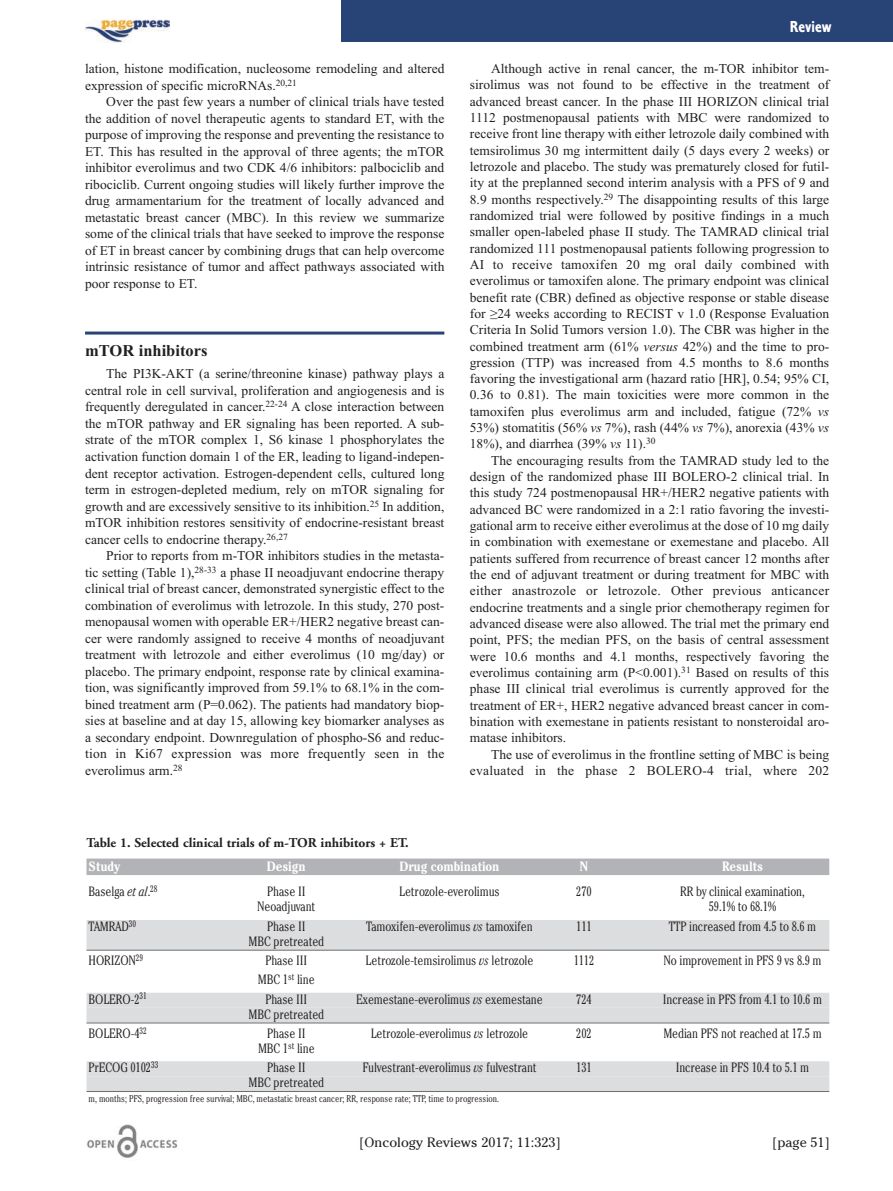
<style>
.page{position:relative;width:893px;height:1191px;background:#fff}
.page>*{position:absolute;margin:0;border:0;box-sizing:border-box;transform-origin:0 0}
.t1{font:700 16.5px "Times New Roman";color:#231f20}
.t2{font:16.5px "Corinthian Bold Condensed Plain";color:#fff}
.t3{font:13.5px/16.4px "Times New Roman";color:#231f20;text-align:justify}
.t4{font:300 condensed 13.5px "Cheltenham";letter-spacing:-.01em;color:#231f20}
.t5{font:700 13.5px "Adobe Garamond";color:#231f20}
.t6{font:13.5px "Cheltenham";color:#231f20}
.t7{font:700 condensed 13.5px "Cheltenham";letter-spacing:-.01em;color:#fff}
.t8{font:300 condensed 9.75px "Cheltenham";color:#231f20}
.s1{font-style:italic}
</style>
<div class="page">
<div style="left:342px;top:0;width:551px;height:41px;background:#284375"></div>
<hr style="left:85px;top:331px;width:359px;height:3px;background:#284375">
<img style="left:85px;top:19px;width:85px;height:24px">
<img style="left:86px;top:1124px;width:92px;height:35px">
<div style="left:87px;top:858px;width:742px;height:17px;background:#b2b3b7"></div>
<div style="left:87px;top:920px;width:742px;height:15px;background:#dcdddf"></div>
<div style="left:87px;top:935px;width:742px;height:15px;background:#dcdddf"></div>
<hr style="left:87px;top:950px;width:742px;height:1px;background:#6c6d70">
<div style="left:87px;top:992px;width:742px;height:15px;background:#dcdddf"></div>
<div style="left:87px;top:1007px;width:742px;height:15px;background:#dcdddf"></div>
<hr style="left:87px;top:1022px;width:742px;height:1px;background:#6c6d70">
<div style="left:87px;top:1061px;width:742px;height:15px;background:#dcdddf"></div>
<div style="left:87px;top:1076px;width:742px;height:15px;background:#dcdddf"></div>
<hr style="left:87px;top:1091px;width:742px;height:1px;background:#6c6d70">
<p class="t3" style="left:85px;top:60px;width:361px">lation, histone modification, nucleosome remodeling and altered expression of specific microRNAs.<sup>20,21</sup></p>
<p class="t3" style="left:85px;top:93px;width:361px;text-indent:21px">Over the past few years a number of clinical trials have tested the addition of novel therapeutic agents to standard ET, with the purpose of improving the response and preventing the resistance to ET. This has resulted in the approval of three agents; the mTOR inhibitor everolimus and two CDK 4/6 inhibitors: palbociclib and ribociclib. Current ongoing studies will likely further improve the drug armamentarium for the treatment of locally advanced and metastatic breast cancer (MBC). In this review we summarize some of the clinical trials that have seeked to improve the response of ET in breast cancer by combining drugs that can help overcome intrinsic resistance of tumor and affect pathways associated with poor response to ET.</p>
<p class="t1" style="left:85px;top:340px;width:124px">mTOR inhibitors</p>
<p class="t3" style="left:85px;top:365px;width:361px;text-indent:21px">The PI3K-AKT (a serine/threonine kinase) pathway plays a central role in cell survival, proliferation and angiogenesis and is frequently deregulated in cancer.<sup>22-24</sup> A close interaction between the mTOR pathway and ER signaling has been reported. A sub&shy;strate of the mTOR complex 1, S6 kinase 1 phosphorylates the activation function domain 1 of the ER, leading to ligand-indepen&shy;dent receptor activation. Estrogen-dependent cells, cultured long term in estrogen-depleted medium, rely on mTOR signaling for growth and are excessively sensitive to its inhibition.<sup>25</sup> In addition, mTOR inhibition restores sensitivity of endocrine-resistant breast cancer cells to endocrine therapy.<sup>26,27</sup></p>
<p class="t3" style="left:85px;top:547px;width:361px;text-indent:21px">Prior to reports from m-TOR inhibitors studies in the metasta&shy;tic setting (Table 1),<sup>28-33</sup> a phase II neoadjuvant endocrine therapy clinical trial of breast cancer, demonstrated synergistic effect to the combination of everolimus with letrozole. In this study, 270 post&shy;menopausal women with operable ER+/HER2 negative breast can&shy;cer were randomly assigned to receive 4 months of neoadjuvant treatment with letrozole and either everolimus (10 mg/day) or placebo. The primary endpoint, response rate by clinical examina&shy;tion, was significantly improved from 59.1% to 68.1% in the com&shy;bined treatment arm (P=0.062). The patients had mandatory biop&shy;sies at baseline and at day 15, allowing key biomarker analyses as a secondary endpoint. Downregulation of phospho-S6 and reduc&shy;tion in Ki67 expression was more frequently seen in the everolimus arm.<sup>28</sup></p>
<p class="t2" style="left:790px;top:21px;width:43px">Review</p>
<p class="t3" style="left:470px;top:60px;width:361px;text-indent:21px">Although active in renal cancer, the m-TOR inhibitor tem&shy;sirolimus was not found to be effective in the treatment of advanced breast cancer. In the phase III HORIZON clinical trial 1112 postmenopausal patients with MBC were randomized to receive front line therapy with either letrozole daily combined with temsirolimus 30 mg intermittent daily (5 days every 2 weeks) or letrozole and placebo. The study was prematurely closed for futil&shy;ity at the preplanned second interim analysis with a PFS of 9 and 8.9 months respectively.<sup>29</sup> The disappointing results of this large randomized trial were followed by positive findings in a much smaller open-labeled phase II study. The TAMRAD clinical trial randomized 111 postmenopausal patients following progression to AI to receive tamoxifen 20 mg oral daily combined with everolimus or tamoxifen alone. The primary endpoint was clinical benefit rate (CBR) defined as objective response or stable disease for ≥24 weeks according to RECIST v 1.0 (Response Evaluation Criteria In Solid Tumors version 1.0). The CBR was higher in the combined treatment arm (61% <span class="s1">versus</span> 42%) and the time to pro&shy;gression (TTP) was increased from 4.5 months to 8.6 months favoring the investigational arm (hazard ratio [HR], 0.54; 95% CI, 0.36 to 0.81). The main toxicities were more common in the tamoxifen plus everolimus arm and included, fatigue (72% <span class="s1">vs </span>53%) stomatitis (56% <span class="s1">vs</span> 7%), rash (44% <span class="s1">vs</span> 7%), anorexia (43% <span class="s1">vs </span>18%), and diarrhea (39% <span class="s1">vs</span> 11).<sup>30</sup></p>
<p class="t3" style="left:470px;top:452px;width:361px;text-indent:21px">The encouraging results from the TAMRAD study led to the design of the randomized phase III BOLERO-2 clinical trial. In this study 724 postmenopausal HR+/HER2 negative patients with advanced BC were randomized in a 2:1 ratio favoring the investi&shy;gational arm to receive either everolimus at the dose of 10 mg daily in combination with exemestane or exemestane and placebo. All patients suffered from recurrence of breast cancer 12 months after the end of adjuvant treatment or during treatment for MBC with either anastrozole or letrozole. Other previous anticancer endocrine treatments and a single prior chemotherapy regimen for advanced disease were also allowed. The trial met the primary end point, PFS; the median PFS, on the basis of central assessment were 10.6 months and 4.1 months, respectively favoring the everolimus containing arm (P&lt;0.001).<sup>31</sup> Based on results of this phase III clinical trial everolimus is currently approved for the treatment of ER+, HER2 negative advanced breast cancer in com&shy;bination with exemestane in patients resistant to nonsteroidal aro&shy;matase inhibitors.</p>
<p class="t3" style="left:470px;top:745px;width:361px;text-align:right">The use of everolimus in the frontline setting of MBC is being evaluated in the phase 2 BOLERO-4 trial, where 202</p>
<p class="t5" style="left:87px;top:837px;width:324px">Table 1. Selected clinical trials of m-TOR inhibitors + ET.</p>
<p class="t7" style="left:89px;top:861px;width:33px">Study</p>
<p class="t7" style="left:267px;top:861px;width:40px">Design</p>
<p class="t7" style="left:400px;top:861px;width:101px">Drug combination</p>
<p class="t7" style="left:580px;top:861px;width:10px">N</p>
<p class="t7" style="left:722px;top:861px;width:42px">Results</p>
<p class="t4" style="left:89px;top:887px;width:70px">Baselga <span class="s1">et al</span>.<sup>28</sup></p>
<p class="t4" style="left:267px;top:887px;width:40px">Phase II</p>
<p class="t4" style="left:399px;top:887px;width:102px">Letrozole-everolimus</p>
<p class="t4" style="left:576px;top:887px;width:17px">270</p>
<p class="t4" style="left:680px;top:887px;width:126px">RR by clinical examination,</p>
<p class="t4" style="left:257px;top:902px;width:60px">Neoadjuvant</p>
<p class="t4" style="left:709px;top:902px;width:69px">59.1% to 68.1%</p>
<p class="t4" style="left:89px;top:921px;width:49px">TAMRAD<sup>30</sup></p>
<p class="t4" style="left:267px;top:921px;width:40px">Phase II</p>
<p class="t4" style="left:366px;top:921px;width:168px">Tamoxifen-everolimus <span class="s1">vs</span> tamoxifen</p>
<p class="t4" style="left:576px;top:921px;width:17px">111</p>
<p class="t4" style="left:669px;top:921px;width:149px">TTP increased from 4.5 to 8.6 m</p>
<p class="t4" style="left:248px;top:936px;width:77px">MBC pretreated</p>
<p class="t4" style="left:89px;top:955px;width:56px">HORIZON<sup>29</sup></p>
<p class="t4" style="left:265px;top:955px;width:43px">Phase III</p>
<p class="t4" style="left:366px;top:955px;width:169px">Letrozole-temsirolimus <span class="s1">vs</span> letrozole</p>
<p class="t4" style="left:574px;top:955px;width:22px">1112</p>
<p class="t4" style="left:663px;top:955px;width:160px">No improvement in PFS 9 vs 8.9 m</p>
<p class="t4" style="left:258px;top:974px;width:58px">MBC 1<sup>st</sup> line</p>
<p class="t4" style="left:89px;top:994px;width:60px">BOLERO-2<sup>31</sup></p>
<p class="t4" style="left:265px;top:994px;width:43px">Phase III</p>
<p class="t4" style="left:356px;top:994px;width:188px">Exemestane-everolimus <span class="s1">vs</span> exemestane</p>
<p class="t4" style="left:576px;top:994px;width:17px">724</p>
<p class="t4" style="left:663px;top:994px;width:161px">Increase in PFS from 4.1 to 10.6 m</p>
<p class="t4" style="left:248px;top:1009px;width:77px">MBC pretreated</p>
<p class="t4" style="left:89px;top:1028px;width:60px">BOLERO-4<sup>32</sup></p>
<p class="t4" style="left:267px;top:1028px;width:40px">Phase II</p>
<p class="t4" style="left:371px;top:1028px;width:159px">Letrozole-everolimus <span class="s1">vs</span> letrozole</p>
<p class="t4" style="left:576px;top:1028px;width:17px">202</p>
<p class="t4" style="left:663px;top:1028px;width:160px">Median PFS not reached at 17.5 m</p>
<p class="t4" style="left:258px;top:1043px;width:58px">MBC 1<sup>st</sup> line</p>
<p class="t4" style="left:89px;top:1062px;width:71px">PrECOG 0102<sup>33</sup></p>
<p class="t4" style="left:267px;top:1062px;width:40px">Phase II</p>
<p class="t4" style="left:362px;top:1062px;width:176px">Fulvestrant-everolimus <span class="s1">vs</span> fulvestrant</p>
<p class="t4" style="left:576px;top:1062px;width:17px">131</p>
<p class="t4" style="left:676px;top:1062px;width:135px">Increase in PFS 10.4 to 5.1 m</p>
<p class="t4" style="left:248px;top:1077px;width:77px">MBC pretreated</p>
<p class="t8" style="left:89px;top:1095px;width:412px">m, months; PFS, progression free survival; MBC, metastatic breast cancer; RR, response rate; TTP, time to progression.</p>
<p class="t6" style="left:359px;top:1134px;width:203px">[Oncology Reviews 2017; 11:323]</p>
<p class="t6" style="left:772px;top:1134px;width:59px">[page 51]</p>
</div>
